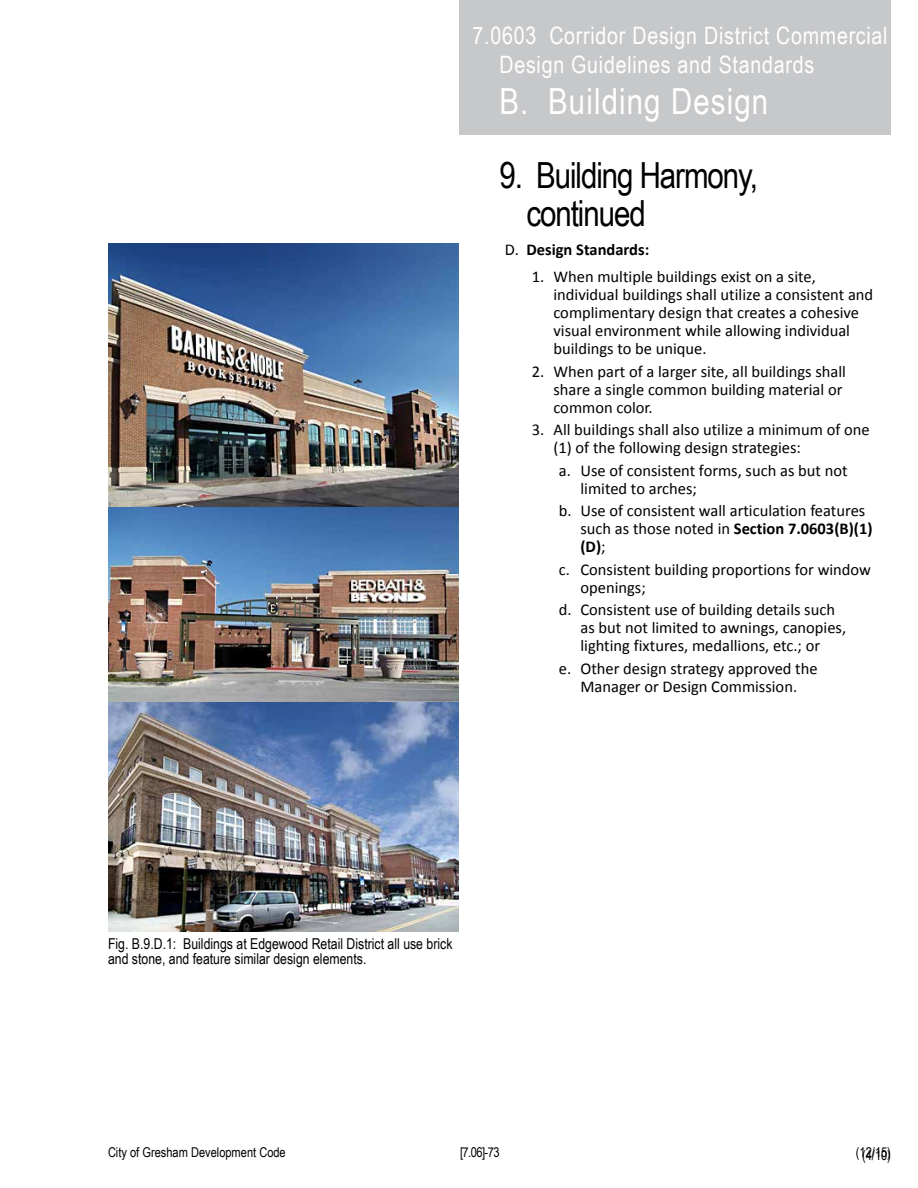
<style>
.page{position:relative;width:918px;height:1188px;background:#fff}
.page>*{position:absolute;margin:0;border:0;box-sizing:border-box;transform-origin:0 0}
.t1{font:36px/37.5px "Arial Narrow";letter-spacing:-.03em;color:#000}
.t2{font:36px "Arial Narrow";letter-spacing:.03em;color:#fff}
.t3{font:24px/28.8px "Arial Narrow";letter-spacing:.03em;color:#fff}
.t4{font:16.5px/18px "Calibri";color:#000}
.t5{font:700 16.5px "Calibri";color:#000}
.t6{font:15px/15px "Arial Narrow";color:#000}
.t7{font:13.5px "Arial Narrow";color:#000}
.s1{font-weight:400}
.s2{font-weight:700}
</style>
<div class="page">
<div style="left:459px;top:0;width:432px;height:135px;background:#c7c8ca"></div>
<img style="left:108px;top:243px;width:351px;height:689px">
<h2 class="t3" style="left:500px;top:21px;width:390px;text-indent:-27px">7.0603 Corridor Design District Commercial<br>Design Guidelines and Standards</h2>
<h1 class="t2" style="left:500px;top:75px;width:270px">B. Building Design</h1>
<h1 class="t1" style="left:526px;top:155px;width:233px;text-indent:-27px">9. Building Harmony, continued</h1>
<p class="t5" style="left:505px;top:239px;width:146px"><span class="s1">D.</span> Design Standards:</p>
<p class="t4" style="left:553px;top:268px;width:321px;text-indent:-22px">1. When multiple buildings exist on a site, individual buildings shall utilize a consistent and complimentary design that creates a cohesive visual environment while allowing individual buildings to be unique.</p>
<p class="t4" style="left:553px;top:362px;width:294px;text-indent:-22px">2. When part of a larger site, all buildings shall share a single common building material or common color.</p>
<p class="t4" style="left:553px;top:421px;width:318px;text-indent:-22px">3. All buildings shall also utilize a minimum of one (1) of the following design strategies:</p>
<p class="t4" style="left:580px;top:461px;width:269px;text-indent:-22px">a. Use of consistent forms, such as but not limited to arches;</p>
<p class="t4" style="left:580px;top:502px;width:294px;text-indent:-22px">b. Use of consistent wall articulation features such as those noted in <span class="s2">Section 7.0603(B)(1) (D)</span>;</p>
<p class="t4" style="left:580px;top:560px;width:292px;text-indent:-22px">c. Consistent building proportions for window openings;</p>
<p class="t4" style="left:580px;top:601px;width:267px;text-indent:-22px">d. Consistent use of building details such as but not limited to awnings, canopies, lighting fixtures, medallions, etc.; or</p>
<p class="t4" style="left:559px;top:660px;width:260px;text-align:center">e. Other design strategy approved the<br>Manager or Design Commission.</p>
<p class="t6" style="left:108px;top:936px;width:346px">Fig. B.9.D.1: Buildings at Edgewood Retail District all use brick and stone, and feature similar design elements.</p>
<p class="t7" style="left:108px;top:1143px;width:179px">City of Gresham Development Code</p>
<p class="t7" style="left:460px;top:1143px;width:41px">[7.06]-73</p>
<p class="t7" style="left:856px;top:1143px;width:37px">(12/15)</p>
<p class="t7" style="left:862px;top:1146px;width:30px">(4/10)</p>
</div>
